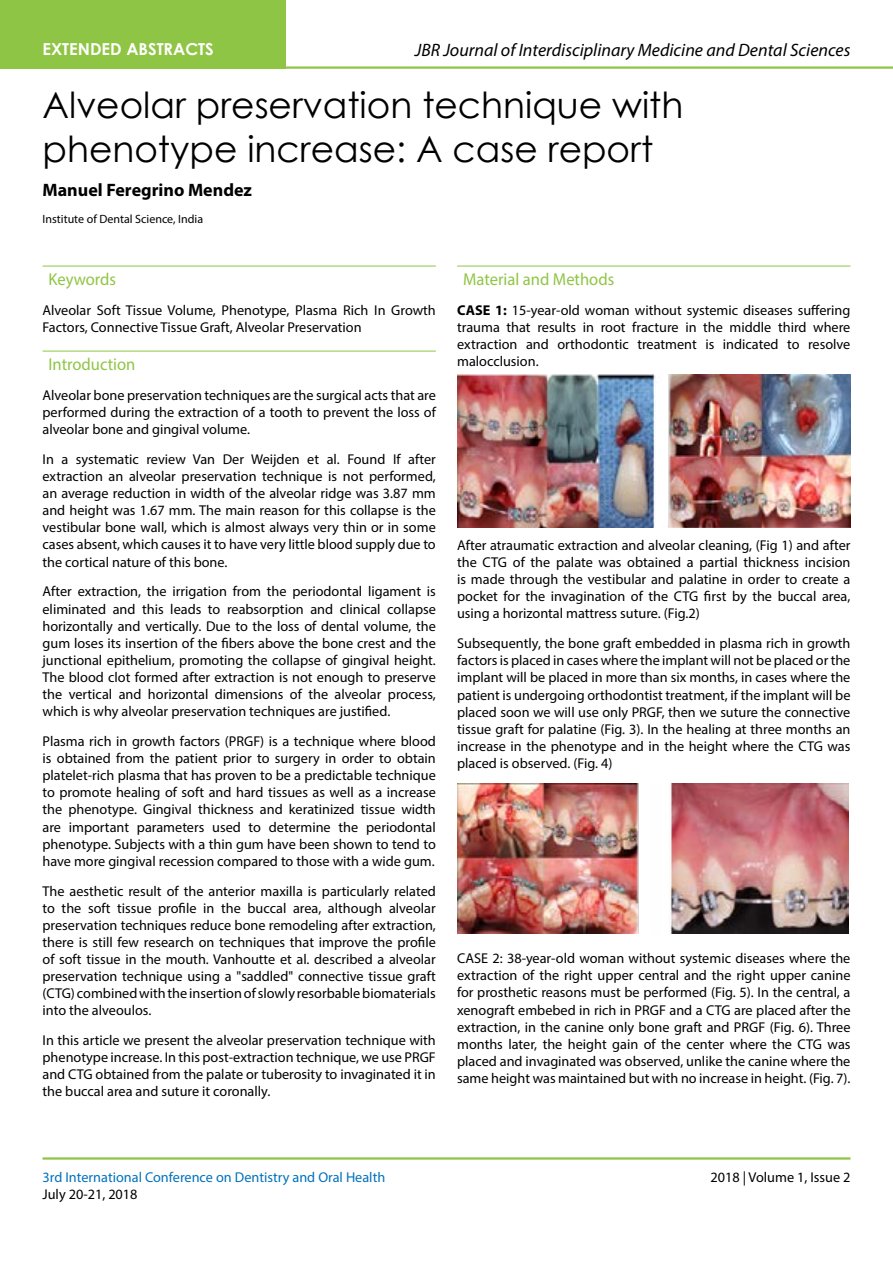
<style>
.page{position:relative;width:893px;height:1263px;background:#fff}
.page>*{position:absolute;margin:0;border:0;box-sizing:border-box;transform-origin:0 0}
.t1{font:36px/43.2px "Century Gothic";color:#000}
.t2{font:italic 18px "Myriad Pro";color:#000}
.t3{font:700 18px "Myriad Pro";color:#000}
.t4{font:17.25px "Myriad Pro";color:#8fc544;scale:.96 1}
.t5{font:700 16.5px "Century Gothic";color:#fff}
.t6{font:14.25px/17.1px "Myriad Pro";color:#000;text-align:justify}
.t7{font:14.25px "Myriad Pro";color:#0072bc}
.t8{font:12px "Myriad Pro";color:#000}
.s1{font-weight:700}
</style>
<div class="page">
<div style="left:0;top:0;width:286px;height:69px;background:#8fc544"></div>
<hr style="left:173px;top:66px;width:720px;height:3px;background:#8fc544">
<hr style="left:43px;top:1157px;width:807px;height:2px;background:#8fc544">
<hr style="left:457px;top:266px;width:393px;height:1px;background:#8fc544">
<img style="left:457px;top:783px;width:391px;height:150px">
<hr style="left:43px;top:266px;width:393px;height:1px;background:#8fc544">
<hr style="left:43px;top:351px;width:393px;height:1px;background:#8fc544">
<img style="left:457px;top:375px;width:393px;height:152px">
<p class="t5" style="left:43px;top:36px;width:173px">EXTENDED ABSTRACTS</p>
<p class="t2" style="left:415px;top:39px;width:437px">JBR Journal of Interdisciplinary Medicine and Dental Sciences</p>
<h1 class="t1" style="left:43px;top:83px;width:642px">Alveolar preservation technique with phenotype increase: A case report</h1>
<p class="t3" style="left:43px;top:178px;width:211px">Manuel Feregrino Mendez</p>
<p class="t8" style="left:43px;top:212px;width:162px">Institute of Dental Science, India</p>
<p class="t4" style="left:49px;top:269px;width:72px">Keywords</p>
<p class="t6" style="left:43px;top:301px;width:395px">Alveolar Soft Tissue Volume, Phenotype, Plasma Rich In Growth<br>Factors, Connective Tissue Graft, Alveolar Preservation</p>
<p class="t4" style="left:49px;top:354px;width:92px">Introduction</p>
<p class="t6" style="left:43px;top:386px;width:395px">Alveolar bone preservation techniques are the surgical acts that are performed during the extraction of a tooth to prevent the loss of alveolar bone and gingival volume.</p>
<p class="t6" style="left:43px;top:450px;width:395px">In a systematic review Van Der Weijden et al. Found If after extraction an alveolar preservation technique is not performed, an average reduction in width of the alveolar ridge was 3.87 mm and height was 1.67 mm. The main reason for this collapse is the vestibular bone wall, which is almost always very thin or in some cases absent, which causes it to have very little blood supply due to the cortical nature of this bone.</p>
<p class="t6" style="left:43px;top:583px;width:395px">After extraction, the irrigation from the periodontal ligament is eliminated and this leads to reabsorption and clinical collapse horizontally and vertically. Due to the loss of dental volume, the gum loses its insertion of the fibers above the bone crest and the junctional epithelium, promoting the collapse of gingival height.<br>The blood clot formed after extraction is not enough to preserve the vertical and horizontal dimensions of the alveolar process, which is why alveolar preservation techniques are justified.</p>
<p class="t6" style="left:43px;top:732px;width:395px">Plasma rich in growth factors (PRGF) is a technique where blood is obtained from the patient prior to surgery in order to obtain platelet-rich plasma that has proven to be a predictable technique to promote healing of soft and hard tissues as well as a increase the phenotype. Gingival thickness and keratinized tissue width are important parameters used to determine the periodontal phenotype. Subjects with a thin gum have been shown to tend to have more gingival recession compared to those with a wide gum.</p>
<p class="t6" style="left:43px;top:882px;width:395px">The aesthetic result of the anterior maxilla is particularly related to the soft tissue profile in the buccal area, although alveolar preservation techniques reduce bone remodeling after extraction, there is still few research on techniques that improve the profile of soft tissue in the mouth. Vanhoutte et al. described a alveolar preservation technique using a "saddled" connective tissue graft (CTG) combined with the insertion of slowly resorbable biomaterials into the alveoulos.</p>
<p class="t6" style="left:43px;top:1031px;width:395px">In this article we present the alveolar preservation technique with phenotype increase. In this post-extraction technique, we use PRGF and CTG obtained from the palate or tuberosity to invaginated it in the buccal area and suture it coronally.</p>
<p class="t4" style="left:463px;top:269px;width:159px">Material and Methods</p>
<p class="t6" style="left:457px;top:301px;width:395px"><span class="s1">CASE 1:</span> 15-year-old woman without systemic diseases suffering trauma that results in root fracture in the middle third where extraction and orthodontic treatment is indicated to resolve malocclusion.</p>
<p class="t6" style="left:457px;top:536px;width:395px">After atraumatic extraction and alveolar cleaning, (Fig 1) and after the CTG of the palate was obtained a partial thickness incision is made through the vestibular and palatine in order to create a pocket for the invagination of the CTG first by the buccal area, using a horizontal mattress suture. (Fig.2)</p>
<p class="t6" style="left:457px;top:635px;width:395px">Subsequently, the bone graft embedded in plasma rich in growth factors is placed in cases where the implant will not be placed or the implant will be placed in more than six months, in cases where the patient is undergoing orthodontist treatment, if the implant will be placed soon we will use only PRGF, then we suture the connective tissue graft for palatine (Fig. 3). In the healing at three months an increase in the phenotype and in the height where the CTG was placed is observed. (Fig. 4)</p>
<p class="t6" style="left:457px;top:950px;width:395px">CASE 2: 38-year-old woman without systemic diseases where the extraction of the right upper central and the right upper canine for prosthetic reasons must be performed (Fig. 5). In the central, a xenograft embebed in rich in PRGF and a CTG are placed after the extraction, in the canine only bone graft and PRGF (Fig. 6). Three months later, the height gain of the center where the CTG was placed and invaginated was observed, unlike the canine where the same height was maintained but with no increase in height. (Fig. 7).</p>
<p class="t7" style="left:43px;top:1168px;width:344px">3rd International Conference on Dentistry and Oral Health</p>
<p class="t6" style="left:710px;top:1168px;width:142px">2018 | Volume 1, Issue 2</p>
<p class="t6" style="left:43px;top:1185px;width:97px">July 20-21, 2018</p>
</div>
